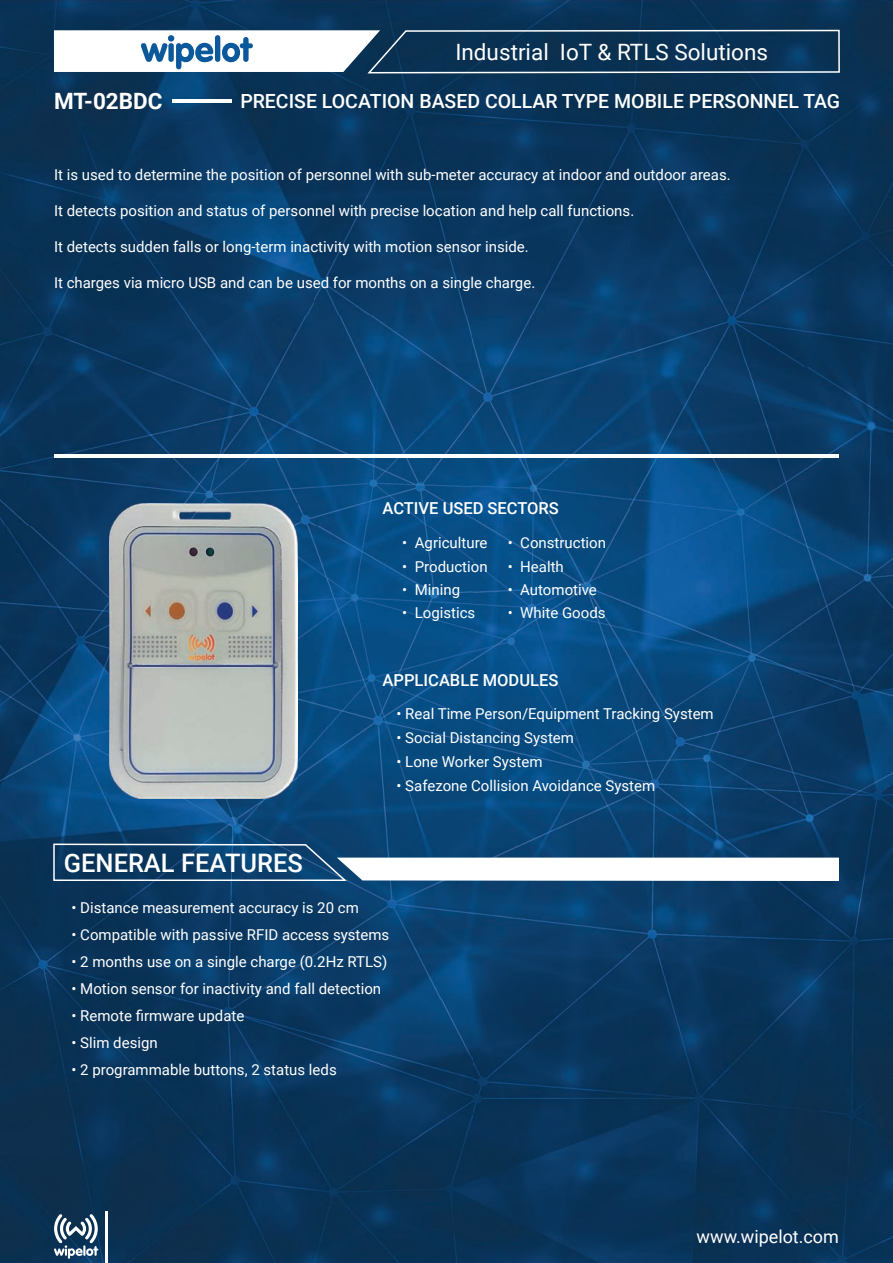
<style>
.page{position:relative;width:893px;height:1263px;background:#fff}
.page>*{position:absolute;margin:0;border:0;box-sizing:border-box;transform-origin:0 0}
.t1{font:500 25.5px "Roboto";color:#fff}
.t2{font:22.5px "Roboto";color:#fff}
.t3{font:700 22.5px "Roboto";color:#fff}
.t4{font:500 19.5px "Roboto";color:#fff}
.t5{font:18px "Roboto";color:#fff}
.t6{font:500 16.5px "Roboto";color:#fff}
.t7{font:15px "Roboto";color:#fff}
</style>
<div class="page">
<img style="left:0;top:0;width:630px;height:315px">
<img style="left:630px;top:0;width:263px;height:1263px">
<img style="left:0;top:315px;width:472px;height:211px">
<img style="left:472px;top:315px;width:159px;height:948px">
<img style="left:0;top:526px;width:157px;height:737px">
<img style="left:263px;top:526px;width:210px;height:737px">
<img style="left:157px;top:798px;width:106px;height:465px">
<svg style="left:54px;top:1214px;width:44px;height:45px"></svg>
<hr style="left:105px;top:1211px;width:3px;height:52px;background:#fff">
<svg style="left:54px;top:29px;width:787px;height:45px"></svg>
<hr style="left:172px;top:100px;width:59px;height:3px;background:#fff">
<hr style="left:54px;top:454px;width:785px;height:4px;background:#fff">
<img style="left:109px;top:503px;width:189px;height:295px">
<svg style="left:52px;top:843px;width:787px;height:39px"></svg>
<h2 class="t2" style="left:455px;top:36px;width:314px">Industrial IoT &amp; RTLS Solutions</h2>
<h2 class="t3" style="left:54px;top:85px;width:110px">MT-02BDC</h2>
<h3 class="t4" style="left:240px;top:88px;width:601px">PRECISE LOCATION BASED COLLAR TYPE MOBILE PERSONNEL TAG</h3>
<p class="t7" style="left:54px;top:164px;width:678px">It is used to determine the position of personnel with sub-meter accuracy at indoor and outdoor areas.</p>
<p class="t7" style="left:54px;top:200px;width:582px">It detects position and status of personnel with precise location and help call functions.</p>
<p class="t7" style="left:54px;top:236px;width:476px">It detects sudden falls or long-term inactivity with motion sensor inside.</p>
<p class="t7" style="left:54px;top:272px;width:483px">It charges via micro USB and can be used for months on a single charge.</p>
<p class="t6" style="left:383px;top:496px;width:178px">ACTIVE USED SECTORS</p>
<p class="t7" style="left:402px;top:532px;width:87px">• Agriculture</p>
<p class="t7" style="left:508px;top:532px;width:100px">• Construction</p>
<p class="t7" style="left:402px;top:556px;width:87px">• Production</p>
<p class="t7" style="left:508px;top:556px;width:58px">• Health</p>
<p class="t7" style="left:402px;top:579px;width:59px">• Mining</p>
<p class="t7" style="left:508px;top:579px;width:91px">• Automotive</p>
<p class="t7" style="left:402px;top:602px;width:75px">• Logistics</p>
<p class="t7" style="left:508px;top:602px;width:99px">• White Goods</p>
<p class="t6" style="left:383px;top:668px;width:177px">APPLICABLE MODULES</p>
<p class="t7" style="left:397px;top:703px;width:319px">• Real Time Person/Equipment Tracking System</p>
<p class="t7" style="left:397px;top:727px;width:179px">• Social Distancing System</p>
<p class="t7" style="left:397px;top:751px;width:147px">• Lone Worker System</p>
<p class="t7" style="left:397px;top:775px;width:260px">• Safezone Collision Avoidance System</p>
<h1 class="t1" style="left:64px;top:845px;width:241px">GENERAL FEATURES</h1>
<p class="t7" style="left:71px;top:897px;width:289px">• Distance measurement accuracy is 20 cm</p>
<p class="t7" style="left:71px;top:924px;width:319px">• Compatible with passive RFID access systems</p>
<p class="t7" style="left:71px;top:951px;width:317px">• 2 months use on a single charge (0.2Hz RTLS)</p>
<p class="t7" style="left:71px;top:978px;width:311px">• Motion sensor for inactivity and fall detection</p>
<p class="t7" style="left:71px;top:1005px;width:174px">• Remote firmware update</p>
<p class="t7" style="left:71px;top:1032px;width:88px">• Slim design</p>
<p class="t7" style="left:71px;top:1059px;width:267px">• 2 programmable buttons, 2 status leds</p>
<p class="t5" style="left:697px;top:1224px;width:144px">www.wipelot.com</p>
</div>
